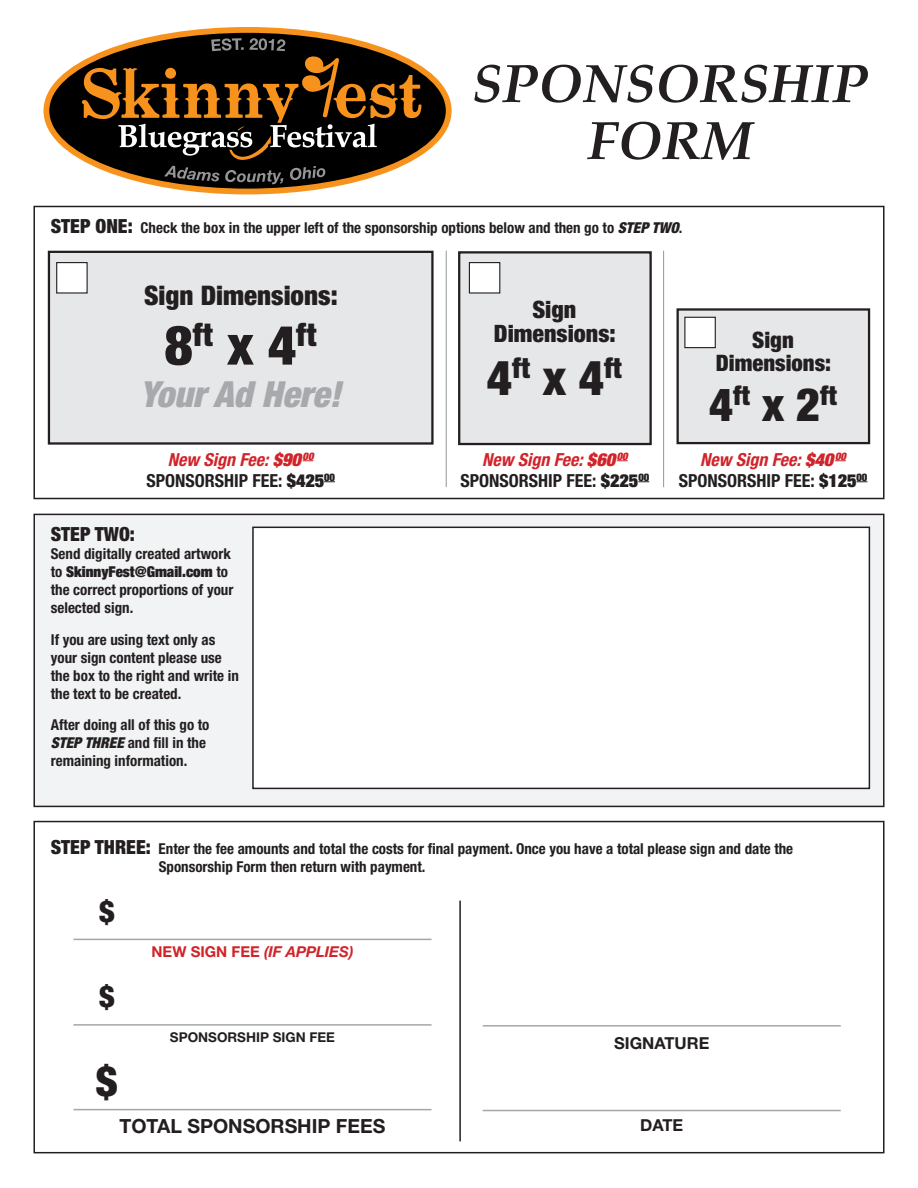
<style>
.page{position:relative;width:918px;height:1188px;background:#fff}
.page>*{position:absolute;margin:0;border:0;box-sizing:border-box;transform-origin:0 0}
.t1{font:italic 700 54px/57px "Book Antiqua";color:#231f20;text-align:center}
.t2{font:900 condensed 42px "Helvetica Neue LT Std";color:#231f20}
.t3{font:italic 900 condensed 36px "Helvetica Neue LT Std";color:#a8a9ad}
.t4{font:900 condensed 31.95px "Helvetica Neue LT Std";color:#231f20}
.t5{font:900 condensed 30px "Helvetica Neue LT Std";color:#231f20}
.t6{font:900 condensed 28.35px "Helvetica Neue LT Std";color:#231f20}
.t7{font:900 condensed 27px "Helvetica Neue LT Std";color:#231f20}
.t8{font:900 condensed 26.85px "Helvetica Neue LT Std";color:#231f20}
.t9{font:900 condensed 24px/24px "Helvetica Neue LT Std";color:#231f20;text-align:center}
.t10{font:900 condensed 22.65px/22.6px "Helvetica Neue LT Std";color:#231f20;text-align:center}
.t11{font:700 19.5px "Helvetica Neue LT Std";color:#231f20}
.t12{font:900 condensed 19.5px "Helvetica Neue LT Std";color:#231f20}
.t13{font:700 condensed 18px/21px "Helvetica Neue LT Std";color:#231f20;text-align:center}
.t14{font:700 16.5px "Helvetica Neue LT Std";color:#231f20}
.t15{font:700 condensed 15px/18px "Helvetica Neue LT Std";color:#231f20}
.t16{font:italic 700 15px "Helvetica Neue LT Std";color:#d1232a}
.t17{font:700 13.5px "Helvetica Neue LT Std";color:#231f20}
.s1{font-weight:900;font-size:19.5px}
.s2{font-weight:900;font-style:italic}
.s3{font-size:54.75px}
.s4{font-size:48.6px}
.s5{font-size:46.05px}
.s6{font-style:italic;color:#d1232a}
.s7{font-weight:900;font-style:italic;color:#d1232a}
.s8{font-weight:900}
.s9{font-style:normal}
</style>
<div class="page">
<div style="left:33px;top:821px;width:852px;height:332px;border:2px solid #231f20"></div>
<svg style="left:44px;top:27px;width:408px;height:167px"></svg>
<div style="left:49px;top:33px;width:397px;height:156px;background:#000;border-radius:50%"></div>
<svg style="left:82px;top:38px;width:339px;height:146px"></svg>
<div style="left:48px;top:251px;width:386px;height:194px;background:#e6e7e9;border:2px solid #231f20"></div>
<div style="left:458px;top:251px;width:194px;height:194px;background:#e6e7e9;border:2px solid #231f20"></div>
<div style="left:677px;top:308px;width:193px;height:136px;background:#e6e7e9;border:2px solid #231f20"></div>
<hr style="left:74px;top:1109px;width:358px;height:1px;background:#a5a6aa">
<hr style="left:74px;top:1024px;width:358px;height:2px;background:#a5a6aa">
<hr style="left:74px;top:939px;width:358px;height:1px;background:#a5a6aa">
<hr style="left:483px;top:1025px;width:358px;height:2px;background:#a5a6aa">
<hr style="left:483px;top:1110px;width:358px;height:1px;background:#a5a6aa">
<div style="left:33px;top:206px;width:852px;height:293px;border:2px solid #231f20"></div>
<div style="left:34px;top:514px;width:850px;height:292px;background:#f2f3f4"></div>
<div style="left:33px;top:514px;width:852px;height:293px;border:2px solid #231f20"></div>
<div style="left:253px;top:527px;width:616px;height:261px;background:#fff"></div>
<div style="left:252px;top:527px;width:618px;height:262px;border:2px solid #231f20"></div>
<hr style="left:459px;top:901px;width:2px;height:240px;background:#231f20">
<hr style="left:446px;top:251px;width:1px;height:236px;background:#939598">
<hr style="left:663px;top:251px;width:1px;height:236px;background:#939598">
<div style="left:56px;top:262px;width:32px;height:32px;background:#fff;border:1px solid #231f20"></div>
<div style="left:469px;top:262px;width:31px;height:32px;background:#fff;border:1px solid #231f20"></div>
<div style="left:684px;top:317px;width:32px;height:31px;background:#fff;border:1px solid #231f20"></div>
<h1 class="t1" style="left:473px;top:55px;width:398px">SPONSORSHIP<br>FORM</h1>
<p class="t15" style="left:51px;top:218px;width:633px"><span class="s1">STEP ONE:</span> Check the box in the upper left of the sponsorship options below and then go to <span class="s2">STEP TWO</span>.</p>
<h3 class="t7" style="left:144px;top:279px;width:195px">Sign Dimensions:</h3>
<h3 class="t4" style="left:164px;top:315px;width:154px"><span class="s3">8</span>ft <span class="s3">x 4</span>ft</h3>
<h3 class="t3" style="left:140px;top:372px;width:202px">Your Ad Here!</h3>
<h3 class="t9" style="left:494px;top:297px;width:123px">Sign<br>Dimensions:</h3>
<h3 class="t6" style="left:487px;top:351px;width:137px"><span class="s4">4</span>ft <span class="s4">x 4</span>ft</h3>
<h3 class="t10" style="left:716px;top:328px;width:117px">Sign<br>Dimensions:</h3>
<h3 class="t8" style="left:709px;top:379px;width:129px"><span class="s5">4</span>ft <span class="s5">x 2</span>ft</h3>
<p class="t13" style="left:146px;top:449px;width:190px"><span class="s6">New Sign Fee:</span> <span class="s7">$90</span> <sup>00<br></sup>SPONSORSHIP FEE: <span class="s8">$425</span><sup>00</sup></p>
<p class="t13" style="left:679px;top:449px;width:190px"><span class="s6">New Sign Fee:</span> <span class="s7">$40</span> <sup>00<br></sup>SPONSORSHIP FEE: <span class="s8">$125</span><sup>00</sup></p>
<p class="t13" style="left:461px;top:449px;width:190px"><span class="s6">New Sign Fee:</span> <span class="s7">$60</span> <sup>00<br></sup>SPONSORSHIP FEE: <span class="s8">$225</span><sup>00</sup></p>
<h3 class="t12" style="left:51px;top:522px;width:86px">STEP TWO:</h3>
<p class="t15" style="left:51px;top:545px;width:184px">Send digitally created artwork to <span class="s8">SkinnyFest@Gmail.com</span> to the correct proportions of your selected sign.</p>
<p class="t15" style="left:51px;top:630px;width:190px">If you are using text only as your sign content please use the box to the right and write in the text to be created.</p>
<p class="t15" style="left:51px;top:716px;width:160px">After doing all of this go to<br><span class="s2">STEP THREE</span> and fill in the remaining information.</p>
<p class="t15" style="left:159px;top:840px;width:636px;text-indent:-108px"><span class="s1">STEP THREE:</span> Enter the fee amounts and total the costs for final payment. Once you have a total please sign and date the<br>Sponsorship Form then return with payment.</p>
<h3 class="t5" style="left:99px;top:893px;width:17px">$</h3>
<h3 class="t5" style="left:99px;top:978px;width:17px">$</h3>
<h2 class="t2" style="left:96px;top:1055px;width:23px">$</h2>
<p class="t16" style="left:152px;top:942px;width:203px"><span class="s9">NEW SIGN FEE</span> (IF APPLIES)</p>
<p class="t17" style="left:170px;top:1029px;width:167px">SPONSORSHIP SIGN FEE</p>
<h3 class="t11" style="left:120px;top:1114px;width:267px">TOTAL SPONSORSHIP FEES</h3>
<p class="t14" style="left:614px;top:1032px;width:97px">SIGNATURE</p>
<p class="t14" style="left:640px;top:1115px;width:45px">DATE</p>
</div>
